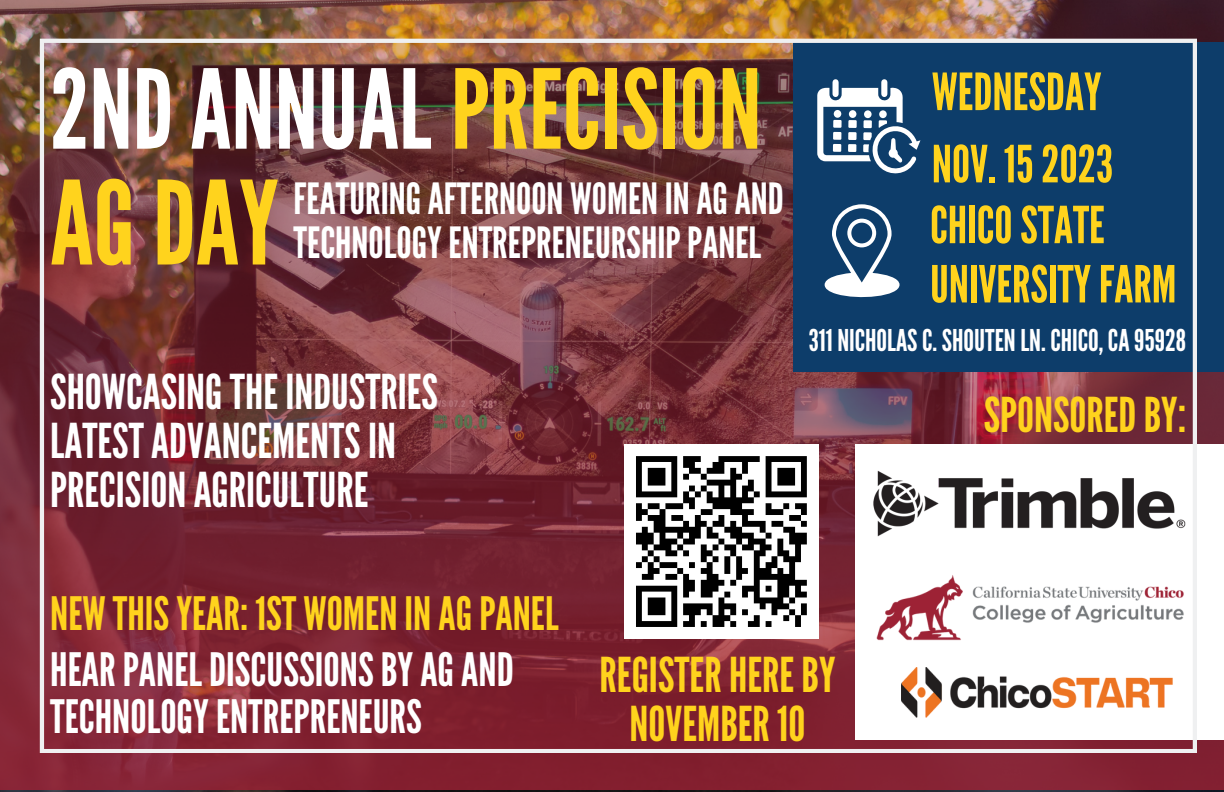
<style>
.page{position:relative;width:1224px;height:792px;background:#fff}
.page>*{position:absolute;margin:0;border:0;box-sizing:border-box;transform-origin:0 0}
.t1{font:115.6px "League Gothic";color:#ffd31d}
.t2{font:109.6px "League Gothic";color:#fff}
.t3{font:51.2px "League Gothic";color:#ffd31d}
.t4{font:51px "League Gothic";color:#ffd31d}
.t5{font:48px/48.8px "League Gothic";color:#fff}
.t6{font:48px/48.8px "League Gothic";color:#ffd31d;text-align:center}
.t7{font:46px/47.2px "League Gothic";color:#fff}
.t8{font:46px "League Gothic";color:#ffd31d}
.t9{font:43px/44.2px "League Gothic";color:#fff}
.t10{font:30px "League Gothic";color:#fff}
.s1{color:#ffd31d}
</style>
<div class="page">
<img style="left:0;top:0;width:648px;height:789px">
<img style="left:648px;top:0;width:576px;height:789px">
<div style="left:793px;top:42px;width:431px;height:330px;background:#0d3d6a"></div>
<div style="left:856px;top:444px;width:368px;height:296px;background:#fff"></div>
<img style="left:40px;top:39px;width:1157px;height:714px">
<svg style="left:817px;top:79px;width:103px;height:95px"></svg>
<svg style="left:825px;top:204px;width:75px;height:96px"></svg>
<img style="left:901px;top:668px;width:293px;height:65px">
<img style="left:862px;top:557px;width:335px;height:100px">
<div style="left:624px;top:444px;width:195px;height:195px;background:#fff"></div>
<svg style="left:636px;top:456px;width:171px;height:171px"></svg>
<img style="left:869px;top:460px;width:326px;height:86px">
<p class="t2" style="left:50px;top:46px;width:713px">2NDANNUAL <span class="s1">PRECISION</span></p>
<p class="t1" style="left:50px;top:156px;width:230px">AGDAY</p>
<p class="t9" style="left:294px;top:177px;width:492px">FEATURINGAFTERNOON WOMENINAGAND<br>TECHNOLOGYENTREPRENEURSHIPPANEL</p>
<p class="t5" style="left:50px;top:369px;width:389px">SHOWCASINGTHE INDUSTRIES<br>LATESTADVANCEMENTSIN<br>PRECISIONAGRICULTURE</p>
<p class="t3" style="left:932px;top:62px;width:171px">WEDNESDAY</p>
<p class="t3" style="left:932px;top:135px;width:183px">NOV. 152023</p>
<p class="t4" style="left:930px;top:196px;width:176px">CHICOSTATE</p>
<p class="t4" style="left:930px;top:255px;width:248px">UNIVERSITYFARM</p>
<p class="t10" style="left:809px;top:323px;width:379px">311NICHOLASC.SHOUTENLN.CHICO,CA95928</p>
<p class="t6" style="left:984px;top:392px;width:204px">SPONSOREDBY:</p>
<p class="t8" style="left:50px;top:587px;width:510px">NEW THISYEAR: 1ST WOMENINAGPANEL</p>
<p class="t7" style="left:50px;top:647px;width:465px">HEARPANELDISCUSSIONSBYAGAND<br>TECHNOLOGYENTREPRENEURS</p>
<p class="t6" style="left:600px;top:652px;width:237px">REGISTERHEREBY<br>NOVEMBER10</p>
</div>
